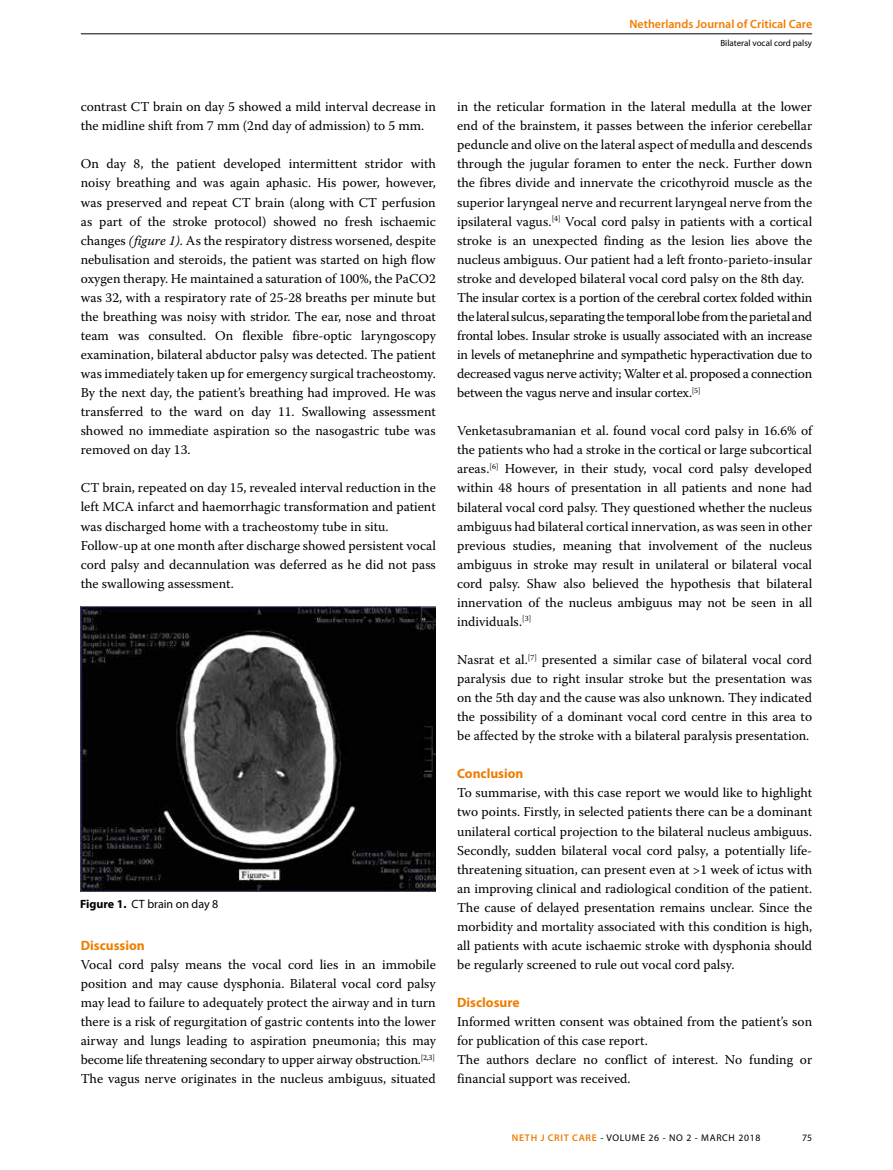
<style>
.page{position:relative;width:893px;height:1170px;background:#fff}
.page>*{position:absolute;margin:0;border:0;box-sizing:border-box;transform-origin:0 0}
.t1{font:13.5px/19px "Warnock Pro";color:#000;text-align:justify}
.t2{font:700 13.5px "Myriad Pro";color:#ef7d00}
.t3{font:600 12px "Myriad Pro";color:#ef7d00}
.t4{font:12px "Myriad Pro";color:#000}
.t5{font:9.75px "Myriad Pro";letter-spacing:.07em;color:#000}
.t6{font:9px "Myriad Pro";color:#000}
.s1{font-style:italic}
.s2{font-weight:700}
.s3{font-weight:600;color:#ef7d00}
</style>
<div class="page">
<hr style="left:81px;top:34px;width:731px;height:1px;background:#000">
<img style="left:80px;top:606px;width:355px;height:285px">
<p class="t3" style="left:629px;top:18px;width:184px">Netherlands Journal of Critical Care</p>
<p class="t6" style="left:720px;top:38px;width:93px">Bilateral vocal cord palsy</p>
<p class="t1" style="left:81px;top:97px;width:357px">contrast CT brain on day 5 showed a mild interval decrease in the midline shift from 7 mm (2nd day of admission) to 5 mm.</p>
<p class="t1" style="left:81px;top:154px;width:357px">On day 8, the patient developed intermittent stridor with noisy breathing and was again aphasic. His power, however, was preserved and repeat CT brain (along with CT perfusion as part of the stroke protocol) showed no fresh ischaemic changes <span class="s1">(figure 1)</span>. As the respiratory distress worsened, despite nebulisation and steroids, the patient was started on high flow oxygen therapy. He maintained a saturation of 100%, the PaCO2 was 32, with a respiratory rate of 25-28 breaths per minute but the breathing was noisy with stridor. The ear, nose and throat team was consulted. On flexible fibre-optic laryngoscopy examination, bilateral abductor palsy was detected. The patient was immediately taken up for emergency surgical tracheostomy.<br>By the next day, the patient’s breathing had improved. He was transferred to the ward on day 11. Swallowing assessment showed no immediate aspiration so the nasogastric tube was removed on day 13.</p>
<p class="t1" style="left:81px;top:478px;width:357px;text-align:left">CT brain, repeated on day 15, revealed interval reduction in the left MCA infarct and haemorrhagic transformation and patient was discharged home with a tracheostomy tube in situ.<br>Follow-up at one month after discharge showed persistent vocal cord palsy and decannulation was deferred as he did not pass the swallowing assessment.</p>
<p class="t4" style="left:80px;top:896px;width:140px"><span class="s2">Figure 1.</span> CT brain on day 8</p>
<p class="t2" style="left:81px;top:936px;width:66px">Discussion</p>
<p class="t1" style="left:81px;top:954px;width:357px">Vocal cord palsy means the vocal cord lies in an immobile position and may cause dysphonia. Bilateral vocal cord palsy may lead to failure to adequately protect the airway and in turn there is a risk of regurgitation of gastric contents into the lower airway and lungs leading to aspiration pneumonia; this may become life threatening secondary to upper airway obstruction.<sup>[2,3] </sup>The vagus nerve originates in the nucleus ambiguus, situated</p>
<p class="t1" style="left:457px;top:97px;width:357px;text-align:left">in the reticular formation in the lateral medulla at the lower end of the brainstem, it passes between the inferior cerebellar peduncle and olive on the lateral aspect of medulla and descends through the jugular foramen to enter the neck. Further down the fibres divide and innervate the cricothyroid muscle as the superior laryngeal nerve and recurrent laryngeal nerve from the ipsilateral vagus.<sup>[4]</sup> Vocal cord palsy in patients with a cortical stroke is an unexpected finding as the lesion lies above the nucleus ambiguus. Our patient had a left fronto-parieto-insular stroke and developed bilateral vocal cord palsy on the 8th day.<br>The insular cortex is a portion of the cerebral cortex folded within the lateral sulcus, separating the temporal lobe from the parietal and frontal lobes. Insular stroke is usually associated with an increase in levels of metanephrine and sympathetic hyperactivation due to decreased vagus nerve activity; Walter et al. proposed a connection between the vagus nerve and insular cortex.<sup>[5]</sup></p>
<p class="t1" style="left:457px;top:421px;width:357px">Venketasubramanian et al. found vocal cord palsy in 16.6% of the patients who had a stroke in the cortical or large subcortical areas.<sup>[6]</sup> However, in their study, vocal cord palsy developed within 48 hours of presentation in all patients and none had bilateral vocal cord palsy. They questioned whether the nucleus ambiguus had bilateral cortical innervation, as was seen in other previous studies, meaning that involvement of the nucleus ambiguus in stroke may result in unilateral or bilateral vocal cord palsy. Shaw also believed the hypothesis that bilateral innervation of the nucleus ambiguus may not be seen in all individuals.<sup>[3]</sup></p>
<p class="t1" style="left:457px;top:649px;width:357px">Nasrat et al.<sup>[7]</sup> presented a similar case of bilateral vocal cord paralysis due to right insular stroke but the presentation was on the 5th day and the cause was also unknown. They indicated the possibility of a dominant vocal cord centre in this area to be affected by the stroke with a bilateral paralysis presentation.</p>
<p class="t2" style="left:457px;top:765px;width:68px">Conclusion</p>
<p class="t1" style="left:457px;top:783px;width:357px">To summarise, with this case report we would like to highlight two points. Firstly, in selected patients there can be a dominant unilateral cortical projection to the bilateral nucleus ambiguus.<br>Secondly, sudden bilateral vocal cord palsy, a potentially life&shy;threatening situation, can present even at &gt;1 week of ictus with an improving clinical and radiological condition of the patient.<br>The cause of delayed presentation remains unclear. Since the morbidity and mortality associated with this condition is high, all patients with acute ischaemic stroke with dysphonia should be regularly screened to rule out vocal cord palsy.</p>
<p class="t2" style="left:457px;top:993px;width:64px">Disclosure</p>
<p class="t1" style="left:457px;top:1011px;width:357px;text-align:left">Informed written consent was obtained from the patient’s son for publication of this case report.<br>The authors declare no conflict of interest. No funding or financial support was received.</p>
<p class="t5" style="left:512px;top:1131px;width:250px"><span class="s3">NETH J CRIT CARE</span> - VOLUME 26 - NO 2 - MARCH 2018</p>
<p class="t5" style="left:802px;top:1131px;width:12px">75</p>
</div>
